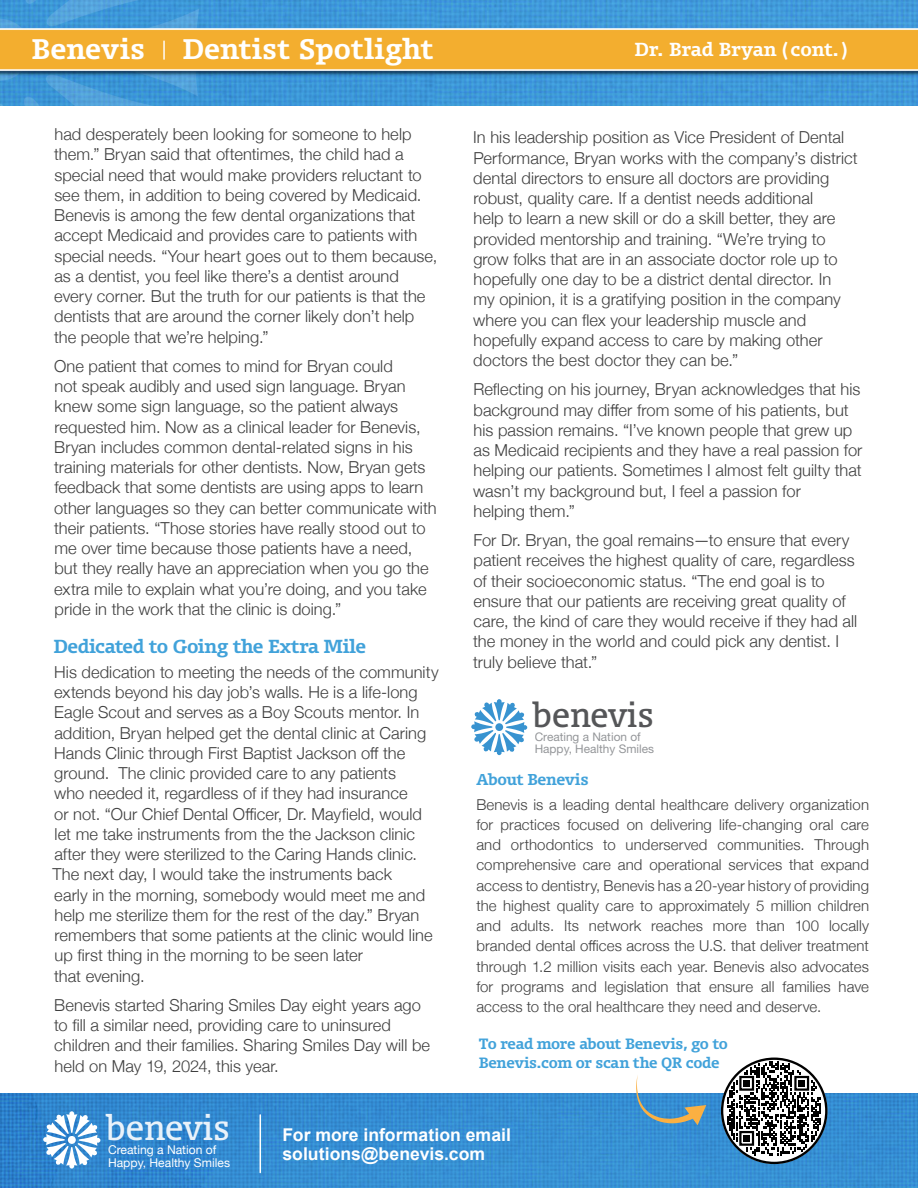
<style>
.page{position:relative;width:918px;height:1188px;background:#fff}
.page>*{position:absolute;margin:0;border:0;box-sizing:border-box;transform-origin:0 0}
.t1{font:33.3px "Olsen";color:#fff}
.t2{font:32.55px "Olsen";color:#555658}
.Body{font:700 27px "Olsen";color:#fff}
.Headers{font:700 18px "Olsen";letter-spacing:-.03em;color:#41a2da}
.t3{font:700 18px "Olsen";color:#fff}
.Body-2{font:700 17.7px/18.8px "Arial";color:#fff}
.Body-3{font:300 16.5px/20.2px "Helvetica Neue";letter-spacing:.005em;color:#3f3f3f}
.Body-4{font:300 15px/20.2px "Helvetica Neue";letter-spacing:.01em;color:#3f3f3f;text-align:justify}
.Headers-2{font:700 15px "Olsen";letter-spacing:-.02em;color:#41a2da}
.Body-5{font:700 14.25px/18.8px "Olsen";letter-spacing:-.02em;color:#41a2da}
.t4{font:12.15px/12.5px "Helvetica Neue";color:#fff}
.t5{font:11.85px/12.1px "Helvetica Neue";color:#949699}
</style>
<div class="page">
<img style="left:0;top:1093px;width:918px;height:95px">
<svg style="left:720px;top:1057px;width:108px;height:108px"></svg>
<svg style="left:636px;top:1075px;width:70px;height:50px"></svg>
<svg style="left:43px;top:1111px;width:57px;height:58px"></svg>
<div style="left:68px;top:1136px;width:8px;height:8px;background:#fff;border-radius:50%"></div>
<hr style="left:260px;top:1115px;width:1px;height:58px;background:#fff">
<img style="left:0;top:0;width:918px;height:106px">
<svg style="left:163px;top:41px;width:2px;height:18px"></svg>
<svg style="left:471px;top:699px;width:56px;height:56px"></svg>
<div style="left:495px;top:723px;width:8px;height:8px;background:#3893d0;border-radius:50%"></div>
<p class="Body" style="left:32px;top:31px;width:115px">Benevis</p>
<p class="Body" style="left:182px;top:31px;width:252px">Dentist Spotlight</p>
<p class="t3" style="left:634px;top:37px;width:215px">Dr. Brad Bryan (cont.)</p>
<p class="Body-3" style="left:54px;top:123px;width:385px">had desperately been looking for someone to help them.” Bryan said that oftentimes, the child had a special need that would make providers reluctant to see them, in addition to being covered by Medicaid.<br>Benevis is among the few dental organizations that accept Medicaid and provides care to patients with special needs. “Your heart goes out to them because, as a dentist, you feel like there’s a dentist around every corner. But the truth for our patients is that the dentists that are around the corner likely don’t help the people that we’re helping.”</p>
<p class="Body-3" style="left:54px;top:355px;width:384px">One patient that comes to mind for Bryan could<br>not speak audibly and used sign language. Bryan knew some sign language, so the patient always requested him. Now as a clinical leader for Benevis, Bryan includes common dental-related signs in his training materials for other dentists. Now, Bryan gets feedback that some dentists are using apps to learn other languages so they can better communicate with their patients. “Those stories have really stood out to me over time because those patients have a need, but they really have an appreciation when you go the extra mile to explain what you’re doing, and you take pride in the work that the clinic is doing.”</p>
<p class="Headers" style="left:54px;top:635px;width:314px">Dedicated to Going the Extra Mile</p>
<p class="Body-3" style="left:52px;top:661px;width:388px">His dedication to meeting the needs of the community extends beyond his day job’s walls. He is a life-long Eagle Scout and serves as a Boy Scouts mentor. In addition, Bryan helped get the dental clinic at Caring Hands Clinic through First Baptist Jackson off the ground. The clinic provided care to any patients<br>who needed it, regardless of if they had insurance<br>or not. “Our Chief Dental Officer, Dr. Mayfield, would let me take instruments from the the Jackson clinic after they were sterilized to the Caring Hands clinic.<br>The next day, I would take the instruments back<br>early in the morning, somebody would meet me and help me sterilize them for the rest of the day.” Bryan remembers that some patients at the clinic would line up first thing in the morning to be seen later<br>that evening.</p>
<p class="Body-3" style="left:54px;top:994px;width:378px">Benevis started Sharing Smiles Day eight years ago to fill a similar need, providing care to uninsured children and their families. Sharing Smiles Day will be held on May 19, 2024, this year.</p>
<p class="Body-3" style="left:473px;top:126px;width:386px">In his leadership position as Vice President of Dental Performance, Bryan works with the company’s district dental directors to ensure all doctors are providing robust, quality care. If a dentist needs additional<br>help to learn a new skill or do a skill better, they are provided mentorship and training. “We’re trying to grow folks that are in an associate doctor role up to hopefully one day to be a district dental director. In<br>my opinion, it is a gratifying position in the company where you can flex your leadership muscle and hopefully expand access to care by making other doctors the best doctor they can be.”</p>
<p class="Body-3" style="left:473px;top:378px;width:391px">Reflecting on his journey, Bryan acknowledges that his background may differ from some of his patients, but his passion remains. “I’ve known people that grew up as Medicaid recipients and they have a real passion for helping our patients. Sometimes I almost felt guilty that wasn’t my background but, I feel a passion for<br>helping them.”</p>
<p class="Body-3" style="left:473px;top:529px;width:385px">For Dr. Bryan, the goal remains—to ensure that every patient receives the highest quality of care, regardless of their socioeconomic status. “The end goal is to ensure that our patients are receiving great quality of care, the kind of care they would receive if they had all the money in the world and could pick any dentist. I truly believe that.”</p>
<p class="t2" style="left:533px;top:694px;width:123px">benevis</p>
<p class="t5" style="left:535px;top:732px;width:121px">Creating a Nation of<br>Happy, Healthy Smiles</p>
<p class="Headers-2" style="left:476px;top:769px;width:114px">About Benevis</p>
<p class="Body-4" style="left:476px;top:793px;width:394px">Benevis is a leading dental healthcare delivery organization for practices focused on delivering life-changing oral care and orthodontics to underserved communities. Through comprehensive care and operational services that expand access to dentistry, Benevis has a 20-year history of providing the highest quality care to approximately 5 million children and adults. Its network reaches more than 100 locally branded dental offices across the U.S. that deliver treatment through 1.2 million visits each year. Benevis also advocates for programs and legislation that ensure all families have access to the oral healthcare they need and deserve.</p>
<p class="Body-5" style="left:479px;top:1034px;width:251px">To read more about Benevis, go to<br>Benevis.com or scan the QR code</p>
<h1 class="t1" style="left:106px;top:1106px;width:125px">benevis</h1>
<p class="t4" style="left:108px;top:1145px;width:124px">Creating a Nation of<br>Happy, Healthy Smiles</p>
<p class="Body-2" style="left:283px;top:1126px;width:230px">For more information email solutions@benevis.com</p>
</div>
